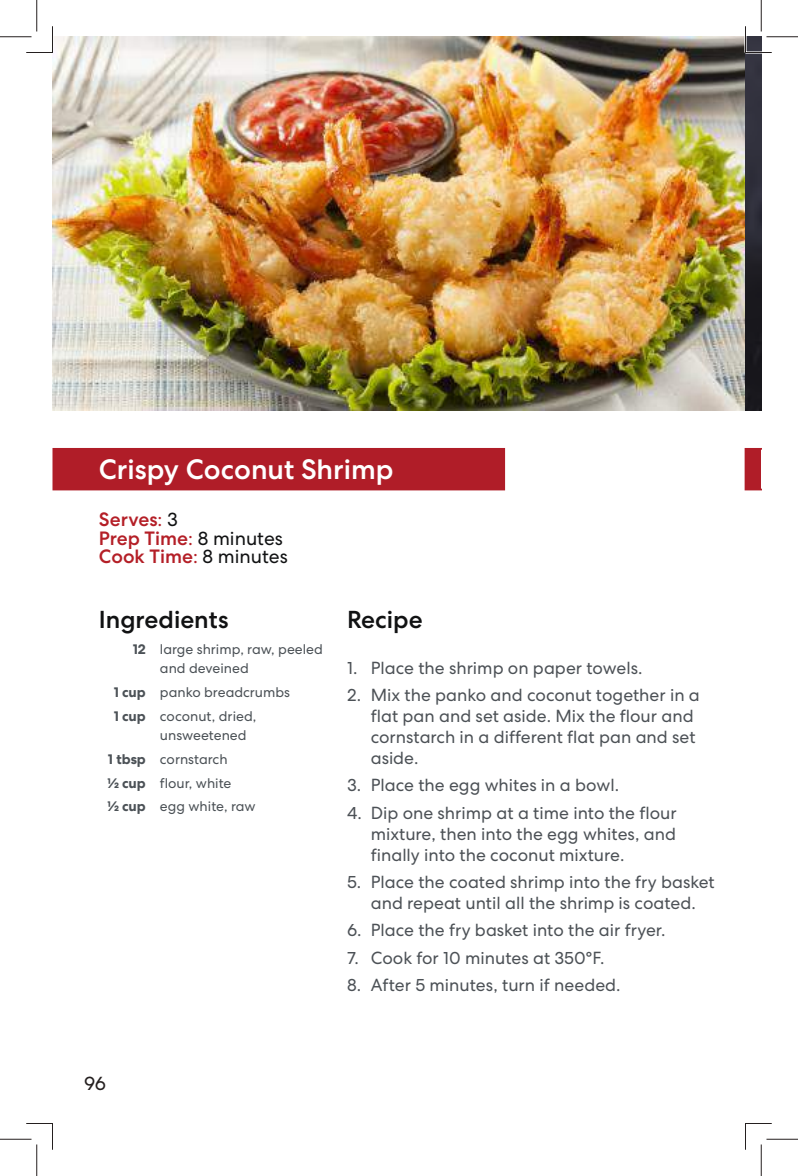
<style>
.page{position:relative;width:798px;height:1176px;background:#fff}
.page>*{position:absolute;margin:0;border:0;box-sizing:border-box;transform-origin:0 0}
.t1{font:500 28px "Centra No 2";color:#fff}
.t2{font:500 24.5px "Centra No 2";color:#111213}
.t3{font:500 19.25px "Centra No 2";color:#b41f27}
.t4{font:19.25px "Centra No 2";color:#241f1f}
.t5{font:17.5px/21px "Centra No 2";color:#4c5156}
.t6{font:14px/23.8px "Centra No 2";color:#4b5156}
.s1{font-weight:400}
.s2{font-weight:400;color:#111213}
.s3{font-weight:700}
</style>
<div class="page">
<div style="left:52px;top:448px;width:453px;height:42px;background:#b01d28"></div>
<img style="left:52px;top:37px;width:694px;height:374px">
<svg style="left:745px;top:448px;width:16px;height:42px"></svg>
<img style="left:746px;top:54px;width:15px;height:357px">
<hr style="left:51px;top:26px;width:3px;height:26px;background:#fff">
<hr style="left:744px;top:26px;width:3px;height:26px;background:#fff">
<svg style="left:26px;top:26px;width:27px;height:27px"></svg>
<svg style="left:26px;top:1123px;width:27px;height:27px"></svg>
<svg style="left:745px;top:26px;width:27px;height:27px"></svg>
<svg style="left:745px;top:1123px;width:27px;height:27px"></svg>
<hr style="left:0;top:36px;width:32px;height:2px;background:#fff">
<hr style="left:766px;top:36px;width:32px;height:2px;background:#fff">
<hr style="left:0;top:1138px;width:32px;height:2px;background:#fff">
<hr style="left:766px;top:1138px;width:32px;height:2px;background:#fff">
<hr style="left:36px;top:0;width:2px;height:32px;background:#fff">
<hr style="left:36px;top:1144px;width:2px;height:32px;background:#fff">
<hr style="left:760px;top:0;width:2px;height:32px;background:#fff">
<hr style="left:760px;top:1144px;width:2px;height:32px;background:#fff">
<hr style="left:0;top:36px;width:32px;height:1px;background:#241f1f">
<hr style="left:766px;top:36px;width:32px;height:1px;background:#241f1f">
<hr style="left:0;top:1139px;width:32px;height:1px;background:#241f1f">
<hr style="left:766px;top:1139px;width:32px;height:1px;background:#241f1f">
<hr style="left:36px;top:0;width:1px;height:32px;background:#241f1f">
<hr style="left:36px;top:1144px;width:1px;height:32px;background:#241f1f">
<hr style="left:761px;top:0;width:1px;height:32px;background:#241f1f">
<hr style="left:761px;top:1144px;width:1px;height:32px;background:#241f1f">
<h1 class="t1" style="left:99px;top:453px;width:296px">Crispy Coconut Shrimp</h1>
<p class="t3" style="left:99px;top:508px;width:81px">Serves<span class="s1">:</span> <span class="s2">3</span></p>
<p class="t3" style="left:99px;top:527px;width:186px">Prep Time<span class="s1">:</span> <span class="s2">8 minutes</span></p>
<p class="t3" style="left:99px;top:545px;width:191px">Cook Time<span class="s1">:</span> <span class="s2">8 minutes</span></p>
<h2 class="t2" style="left:99px;top:605px;width:131px">Ingredients</h2>
<p class="t6" style="left:160px;top:639px;width:165px;line-height:19.2px;text-indent:-27px"><span class="s3">12</span> large shrimp, raw, peeled and deveined</p>
<p class="t6" style="left:114px;top:680px;width:178px"><span class="s3">1 cup</span> panko breadcrumbs<br><span class="s3">1 cup</span> coconut, dried,</p>
<p class="t6" style="left:108px;top:723px;width:150px;text-indent:52px">unsweetened<br><span class="s3">1 tbsp</span> cornstarch<br><span class="s3">1/2 cup</span> flour, white<br><span class="s3">1/2 cup</span> egg white, raw</p>
<h2 class="t2" style="left:347px;top:605px;width:77px">Recipe</h2>
<p class="t5" style="left:347px;top:657px;width:297px">1. Place the shrimp on paper towels.</p>
<p class="t5" style="left:371px;top:684px;width:331px;text-indent:-24px">2. Mix the panko and coconut together in a flat pan and set aside. Mix the flour and cornstarch in a different flat pan and set aside.</p>
<p class="t5" style="left:347px;top:775px;width:273px">3. Place the egg whites in a bowl.</p>
<p class="t5" style="left:371px;top:802px;width:308px;text-align:justify;text-indent:-24px">4. Dip one shrimp at a time into the flour mixture, then into the egg whites, and finally into the coconut mixture.</p>
<p class="t5" style="left:347px;top:871px;width:369px;text-align:center">5. Place the coated shrimp into the fry basket and repeat until all the shrimp is coated.</p>
<p class="t5" style="left:347px;top:920px;width:320px">6. Place the fry basket into the air fryer.</p>
<p class="t5" style="left:347px;top:947px;width:259px">7. Cook for 10 minutes at 350°F.</p>
<p class="t5" style="left:347px;top:974px;width:275px">8. After 5 minutes, turn if needed.</p>
<p class="t4" style="left:84px;top:1072px;width:24px">96</p>
</div>
